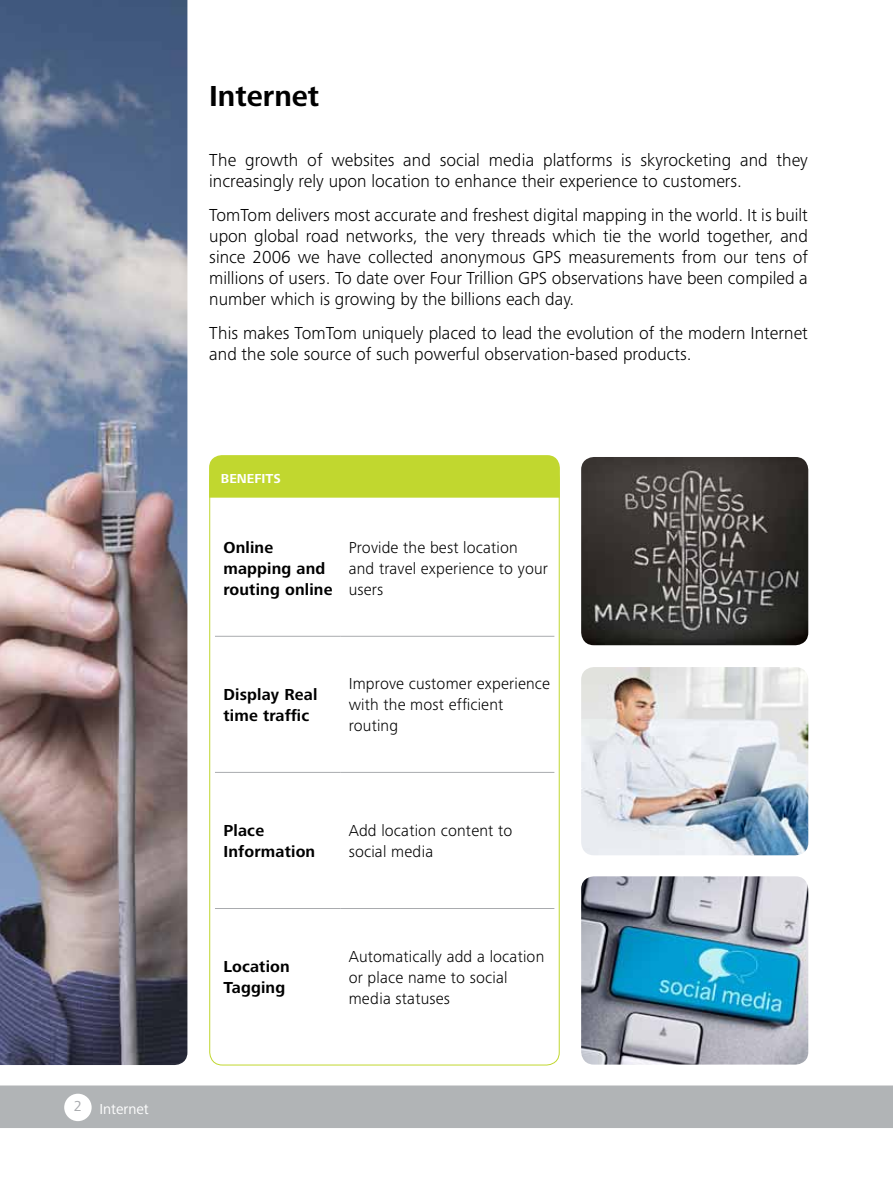
<style>
.page{position:relative;width:893px;height:1191px;background:#fff}
.page>*{position:absolute;margin:0;border:0;box-sizing:border-box;transform-origin:0 0}
.t1{font:700 30px "Frutiger Next Pro";color:#000}
.t2{font:300 18px/21px "Frutiger Next Pro";color:#000}
.t3{font:300 16.5px/21px "Frutiger Next Pro";letter-spacing:.01em;color:#000}
.t4{font:700 16.5px/21px "Frutiger Next Pro";letter-spacing:.01em;color:#000}
.t5{font:15px "Frutiger Next Pro";color:#fff}
.t6{font:700 13.5px "Frutiger Next Pro";color:#fff}
</style>
<div class="page">
<div style="left:0;top:1085px;width:893px;height:43px;background:#b1b4b6"></div>
<div style="left:64px;top:1093px;width:28px;height:28px;background:#fff;border-radius:50%"></div>
<img style="left:0;top:0;width:187px;height:1065px">
<div style="left:209px;top:455px;width:351px;height:42px;background:#c1d72f"></div>
<hr style="left:215px;top:636px;width:125px;height:1px;background:#a9abae">
<hr style="left:340px;top:636px;width:214px;height:1px;background:#a9abae">
<hr style="left:215px;top:772px;width:125px;height:1px;background:#a9abae">
<hr style="left:340px;top:772px;width:214px;height:1px;background:#a9abae">
<hr style="left:215px;top:908px;width:125px;height:1px;background:#a9abae">
<hr style="left:340px;top:908px;width:214px;height:1px;background:#a9abae">
<img style="left:581px;top:876px;width:227px;height:188px">
<img style="left:581px;top:457px;width:227px;height:188px">
<img style="left:581px;top:667px;width:227px;height:188px">
<p class="t5" style="left:74px;top:1100px;width:77px"><sup>2</sup> Internet</p>
<h1 class="t1" style="left:209px;top:79px;width:112px">Internet</h1>
<p class="t2" style="left:209px;top:150px;width:600px">The growth of websites and social media platforms is skyrocketing and they increasingly rely upon location to enhance their experience to customers.</p>
<p class="t2" style="left:209px;top:204px;width:600px;text-align:justify">TomTom delivers most accurate and freshest digital mapping in the world. It is built upon global road networks, the very threads which tie the world together, and since 2006 we have collected anonymous GPS measurements from our tens of millions of users. To date over Four Trillion GPS observations have been compiled a number which is growing by the billions each day.</p>
<p class="t2" style="left:209px;top:322px;width:600px">This makes TomTom uniquely placed to lead the evolution of the modern Internet and the sole source of such powerful observation-based products.</p>
<p class="t6" style="left:221px;top:471px;width:61px">Benefits</p>
<p class="t4" style="left:223px;top:537px;width:110px">Online mapping and routing online</p>
<p class="t3" style="left:349px;top:537px;width:201px">Provide the best location<br>and travel experience to your users</p>
<p class="t4" style="left:223px;top:684px;width:96px">Display Real time traffic</p>
<p class="t3" style="left:349px;top:673px;width:203px">Improve customer experience with the most efficient routing</p>
<p class="t4" style="left:223px;top:820px;width:93px">Place<br>Information</p>
<p class="t3" style="left:349px;top:820px;width:165px">Add location content to social media</p>
<p class="t4" style="left:223px;top:956px;width:68px">Location<br>Tagging</p>
<p class="t3" style="left:349px;top:945px;width:197px">Automatically add a location or place name to social media statuses</p>
</div>
